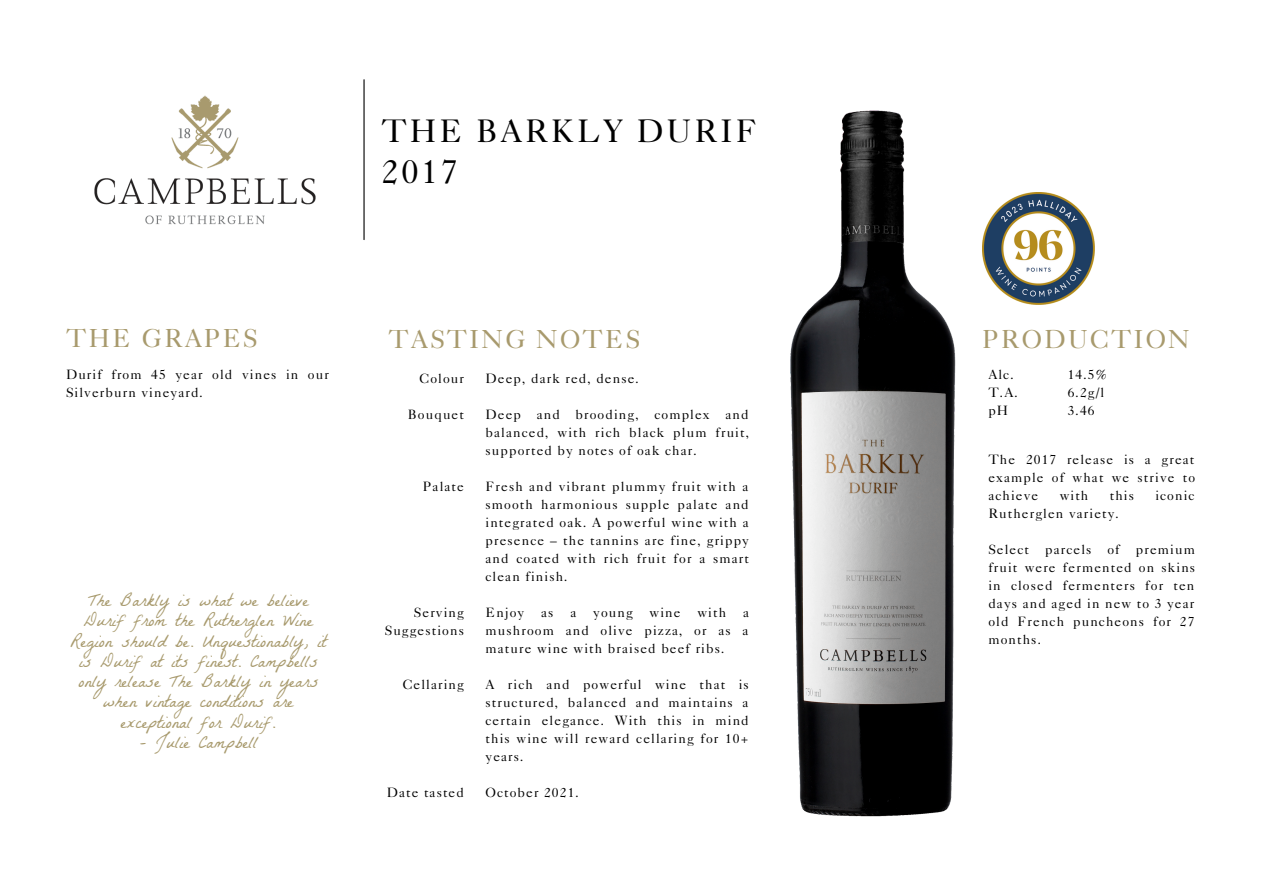
<style>
.page{position:relative;width:1263px;height:894px;background:#fff}
.page>*{position:absolute;margin:0;border:0;box-sizing:border-box;transform-origin:0 0}
.t1{font:34.05px "Caslon Five Forty";color:#000}
.t2{font:32.55px "Caslon Five Forty";letter-spacing:.08em;color:#000}
.t3{font:26.1px "Caslon Five Forty";letter-spacing:.08em;color:#a89a6d}
.t4{font:18px/20.2px "La Belle Aurore";color:#a89a6d;text-align:center}
.t5{font:13.5px/18px "Caslon Five Forty";letter-spacing:.08em;color:#000;text-align:justify}
</style>
<div class="page">
<img style="left:94px;top:95px;width:222px;height:130px">
<hr style="left:363px;top:80px;width:2px;height:159px;background:#000">
<img style="left:790px;top:110px;width:166px;height:707px">
<img style="left:983px;top:193px;width:111px;height:111px">
<h2 class="t2" style="left:382px;top:111px;width:377px">THE BARKLY DURIF</h2>
<h1 class="t1" style="left:382px;top:151px;width:78px">2017</h1>
<h3 class="t3" style="left:66px;top:322px;width:193px">THE GRAPES</h3>
<p class="t5" style="left:66px;top:365px;width:264px">Durif from 45 year old vines in our<br>Silverburn vineyard.</p>
<h3 class="t4" style="left:71px;top:589px;width:257px">The Barkly is what we believe<br>Durif from the Rutherglen Wine<br>Region should be. Unquestionably, it is Durif at its finest. Campbells only release The Barkly in years when vintage conditions are exceptional for Durif.</h3>
<h3 class="t4" style="left:139px;top:731px;width:120px">- Julie Campbell</h3>
<h3 class="t3" style="left:389px;top:323px;width:253px">TASTING NOTES</h3>
<p class="t5" style="left:485px;top:369px;width:155px">Deep, dark red, dense.</p>
<p class="t5" style="left:485px;top:405px;width:265px">Deep and brooding, complex and balanced, with rich black plum fruit, supported by notes of oak char.</p>
<p class="t5" style="left:485px;top:477px;width:265px">Fresh and vibrant plummy fruit with a smooth harmonious supple palate and integrated oak. A powerful wine with a presence – the tannins are fine, grippy and coated with rich fruit for a smart clean finish.</p>
<p class="t5" style="left:485px;top:603px;width:265px">Enjoy as a young wine with a mushroom and olive pizza, or as a mature wine with braised beef ribs.</p>
<p class="t5" style="left:485px;top:675px;width:265px">A rich and powerful wine that is structured, balanced and maintains a certain elegance. With this in mind this wine will reward cellaring for 10+ years.</p>
<p class="t5" style="left:485px;top:783px;width:95px">October 2021.</p>
<p class="t5" style="left:419px;top:369px;width:46px">Colour</p>
<p class="t5" style="left:408px;top:405px;width:58px">Bouquet</p>
<p class="t5" style="left:423px;top:477px;width:42px">Palate</p>
<p class="t5" style="left:385px;top:603px;width:81px;text-align:right">Serving<br>Suggestions</p>
<p class="t5" style="left:403px;top:675px;width:63px">Cellaring</p>
<p class="t5" style="left:387px;top:783px;width:79px">Date tasted</p>
<h3 class="t3" style="left:983px;top:323px;width:208px">PRODUCTION</h3>
<p class="t5" style="left:988px;top:365px;width:31px;text-align:left">Alc.<br>T.A. pH</p>
<p class="t5" style="left:1068px;top:365px;width:41px;text-align:left">14.5%<br>6.2g/l<br>3.46</p>
<p class="t5" style="left:988px;top:450px;width:208px">The 2017 release is a great example of what we strive to achieve</p>
<p class="t5" style="left:1060px;top:486px;width:30px">with</p>
<p class="t5" style="left:1110px;top:486px;width:26px">this</p>
<p class="t5" style="left:1155px;top:486px;width:41px">iconic</p>
<p class="t5" style="left:988px;top:504px;width:132px">Rutherglen variety.</p>
<p class="t5" style="left:988px;top:540px;width:208px">Select parcels of premium fruit were fermented on skins in closed fermenters for ten days and aged in new to 3 year old French puncheons for 27 months.</p>
</div>
